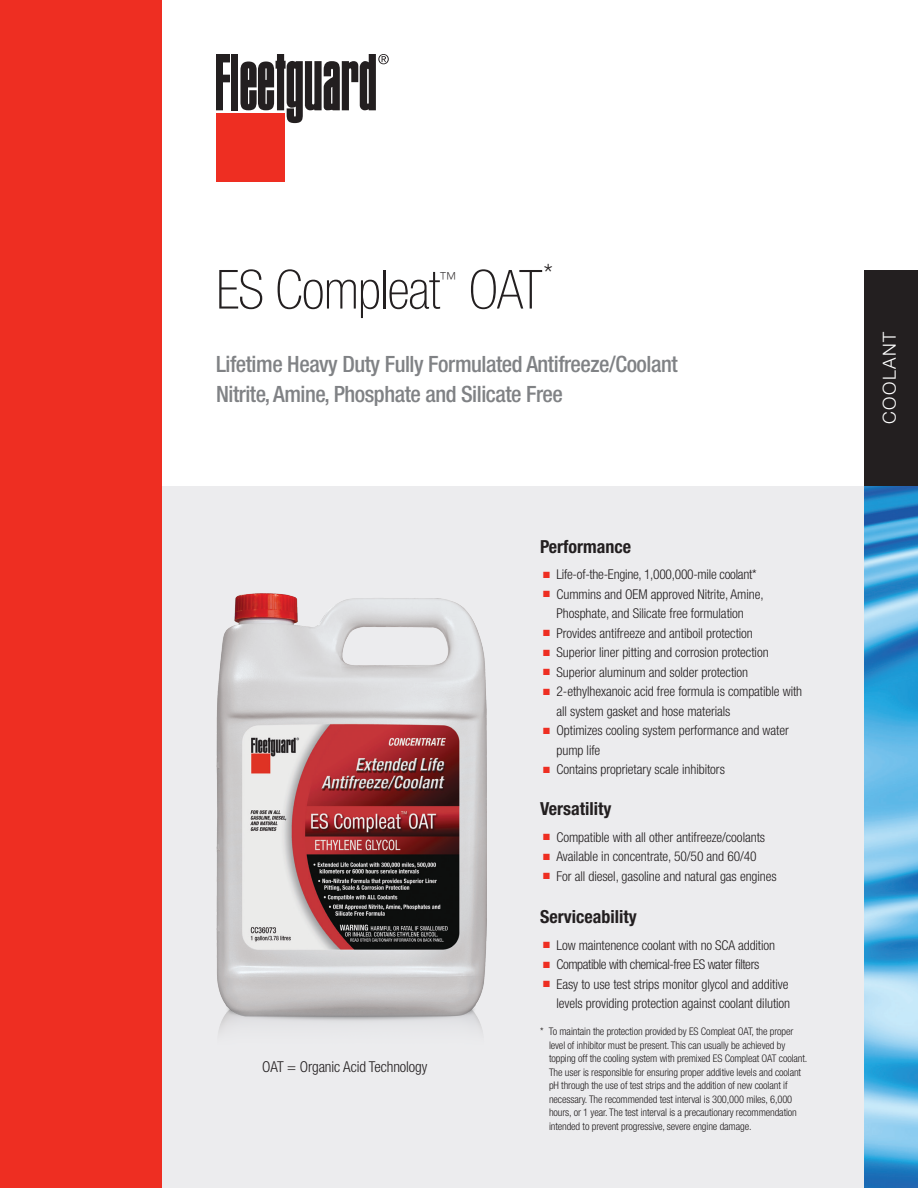
<style>
.page{position:relative;width:918px;height:1188px;background:#fff}
.page>*{position:absolute;margin:0;border:0;box-sizing:border-box;transform-origin:0 0}
.headline_short{font:100 condensed 54px "Helvetica Neue LT Std";letter-spacing:-.015em;color:#231f20}
.headline_secondary_l{font:500 condensed 22.5px "Helvetica Neue LT Std";letter-spacing:-.02em;color:#808285}
.subhead{font:700 condensed 18px "Helvetica Neue LT Std";color:#231f20}
.tab_category{font:300 18px "Helvetica Neue LT Std";letter-spacing:.075em;color:#fff}
.headline_short-2{font:100 condensed 18px "Helvetica Neue LT Std";color:#231f20}
.body_medium{font:300 condensed 15px "Helvetica Neue LT Std";letter-spacing:-.005em;color:#231f20}
.bullets_medium{font:300 condensed 13.5px/19.5px "Helvetica Neue LT Std";letter-spacing:-.005em;color:#231f20}
.bullets_medium-2{font:300 condensed 13.5px "Helvetica Neue LT Std";letter-spacing:-.03em;color:#231f20}
.notes{font:300 condensed 10.5px/13.5px "Helvetica Neue LT Std";letter-spacing:-.01em;color:#231f20}
.s1{color:#ee2e22}
</style>
<div class="page">
<div style="left:162px;top:486px;width:756px;height:702px;background:#ececee"></div>
<div style="left:864px;top:270px;width:54px;height:216px;background:#231f20"></div>
<div style="left:0;top:0;width:162px;height:1188px;background:#ee2e22"></div>
<img style="left:216px;top:594px;width:270px;height:438px">
<img style="left:864px;top:486px;width:54px;height:702px">
<div style="left:216px;top:114px;width:68px;height:68px;background:#ee2e22"></div>
<div style="left:231px;top:54px;width:7px;height:56px;background:#231f20"></div>
<svg style="left:216px;top:54px;width:14px;height:56px"></svg>
<svg style="left:240px;top:54px;width:149px;height:69px"></svg>
<p class="headline_short" style="left:216px;top:259px;width:225px">ES Compleat</p>
<p class="headline_short-2" style="left:439px;top:268px;width:19px">™</p>
<p class="headline_short" style="left:469px;top:259px;width:86px">OAT<sup>*</sup></p>
<p class="headline_secondary_l" style="left:216px;top:351px;width:463px">Lifetime Heavy Duty Fully Formulated Antifreeze/Coolant</p>
<p class="headline_secondary_l" style="left:216px;top:381px;width:349px">Nitrite, Amine, Phosphate and Silicate Free</p>
<p class="body_medium" style="left:262px;top:1058px;width:167px">OAT = Organic Acid Technology</p>
<p class="subhead" style="left:540px;top:536px;width:93px">Performance</p>
<p class="bullets_medium" style="left:543px;top:564px;width:215px"><span class="s1">■</span> Life-of-the-Engine, 1,000,000-mile coolant*</p>
<p class="bullets_medium" style="left:543px;top:584px;width:222px;text-align:center"><span class="s1">■</span> Cummins and OEM approved Nitrite, Amine,<br>Phosphate, and Silicate free formulation</p>
<p class="bullets_medium" style="left:543px;top:623px;width:211px"><span class="s1">■</span> Provides antifreeze and antiboil protection</p>
<p class="bullets_medium" style="left:543px;top:642px;width:227px"><span class="s1">■</span> Superior liner pitting and corrosion protection</p>
<p class="bullets_medium" style="left:543px;top:662px;width:207px"><span class="s1">■</span> Superior aluminum and solder protection</p>
<p class="bullets_medium" style="left:556px;top:681px;width:247px;text-indent:-14px"><span class="s1">■</span> 2-ethylhexanoic acid free formula is compatible with all system gasket and hose materials</p>
<p class="bullets_medium" style="left:556px;top:720px;width:234px;text-indent:-14px"><span class="s1">■</span> Optimizes cooling system performance and water pump life</p>
<p class="bullets_medium" style="left:543px;top:759px;width:183px"><span class="s1">■</span> Contains proprietary scale inhibitors</p>
<p class="subhead" style="left:540px;top:798px;width:73px">Versatility</p>
<p class="bullets_medium" style="left:543px;top:827px;width:224px"><span class="s1">■</span> Compatible with all other antifreeze/coolants</p>
<p class="bullets_medium" style="left:543px;top:846px;width:215px"><span class="s1">■</span> Available in concentrate, 50/50 and 60/40</p>
<p class="bullets_medium" style="left:543px;top:866px;width:235px"><span class="s1">■</span> For all diesel, gasoline and natural gas engines</p>
<p class="subhead" style="left:540px;top:906px;width:98px">Serviceability</p>
<p class="bullets_medium" style="left:543px;top:935px;width:233px"><span class="s1">■</span> Low maintenence coolant with no SCA addition</p>
<p class="bullets_medium-2" style="left:543px;top:957px;width:218px"><span class="s1">■</span> Compatible with chemical-free ES water filters</p>
<p class="bullets_medium" style="left:543px;top:974px;width:249px;text-align:right"><span class="s1">■</span> Easy to use test strips monitor glycol and additive levels providing protection against coolant dilution</p>
<p class="notes" style="left:549px;top:1025px;width:260px;text-indent:-9px">* To maintain the protection provided by ES Compleat OAT, the proper level of inhibitor must be present. This can usually be achieved by topping off the cooling system with premixed ES Compleat OAT coolant.<br>The user is responsible for ensuring proper additive levels and coolant pH through the use of test strips and the addition of new coolant if necessary. The recommended test interval is 300,000 miles, 6,000 hours, or 1 year. The test interval is a precautionary recommendation intended to prevent progressive, severe engine damage.</p>
<p class="tab_category" style="left:879px;top:424px;width:93px;rotate:-90deg">COOLANT</p>
</div>
